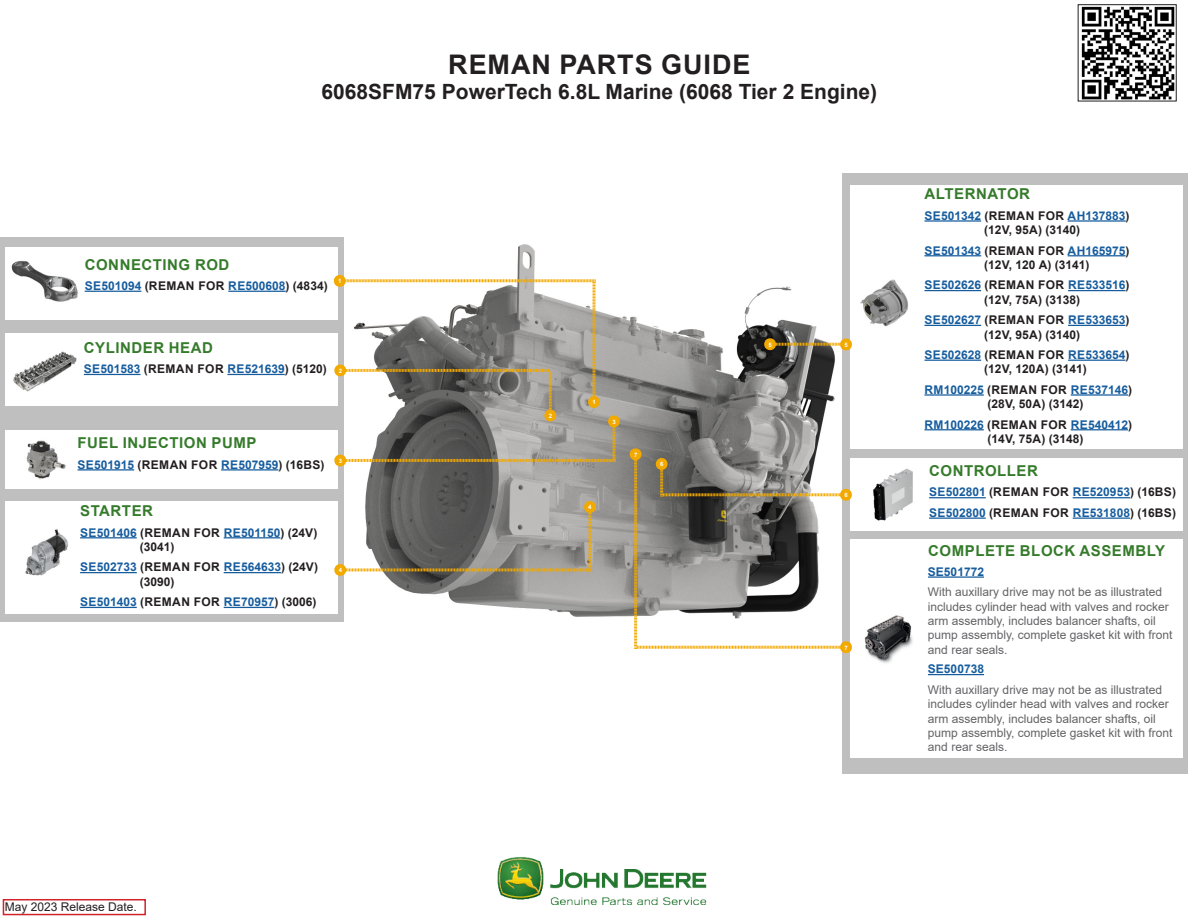
<style>
.page{position:relative;width:1188px;height:918px;background:#fff}
.page>*{position:absolute;margin:0;border:0;box-sizing:border-box;transform-origin:0 0}
.Main_bold_header{font:700 27px "Arial";letter-spacing:.035em;color:#231f20}
.Main_sub_bold_header{font:700 21px "Arial";color:#231f20}
.Filter_Name{font:700 15px "Arial";letter-spacing:.035em;color:#357b2b}
.Filter_Name-2{font:700 12px/14.4px "Arial";color:#231f20}
.Filter_Name-3{font:12px/14.4px "Arial";color:#636366}
.Filter_Name-4{font:700 12px "Arial";letter-spacing:.02em;color:#175d9e}
.Filter_Name-5{font:700 12px "Arial";color:#175d9e}
.t1{font:12px "Arial";color:#231f20}
.Replace_Copy{font:700 6px "Arial";color:#fff}
.s1{color:#231f20}
.s2{color:#175d9e}
</style>
<div class="page">
<div style="left:0;top:237px;width:344px;height:385px;background:#bfbfc0"></div>
<div style="left:842px;top:174px;width:346px;height:600px;background:#bfbfc0"></div>
<img style="left:365px;top:244px;width:470px;height:373px">
<div style="left:5px;top:430px;width:333px;height:59px;background:#fff"></div>
<hr style="left:78px;top:469px;width:56px;height:2px;background:#175d9e">
<hr style="left:221px;top:469px;width:57px;height:2px;background:#175d9e">
<img style="left:26px;top:440px;width:40px;height:40px">
<div style="left:5px;top:247px;width:333px;height:73px;background:#fff"></div>
<img style="left:11px;top:260px;width:67px;height:42px">
<hr style="left:85px;top:291px;width:56px;height:1px;background:#175d9e">
<hr style="left:228px;top:291px;width:58px;height:1px;background:#175d9e">
<div style="left:850px;top:458px;width:332px;height:73px;background:#fff"></div>
<img style="left:873px;top:468px;width:40px;height:53px">
<hr style="left:929px;top:497px;width:57px;height:1px;background:#175d9e">
<hr style="left:1073px;top:497px;width:57px;height:1px;background:#175d9e">
<hr style="left:929px;top:518px;width:57px;height:1px;background:#175d9e">
<hr style="left:1073px;top:518px;width:57px;height:1px;background:#175d9e">
<div style="left:5px;top:333px;width:333px;height:72px;background:#fff"></div>
<hr style="left:84px;top:374px;width:57px;height:1px;background:#175d9e">
<hr style="left:227px;top:374px;width:58px;height:1px;background:#175d9e">
<img style="left:13px;top:351px;width:64px;height:41px">
<div style="left:5px;top:501px;width:333px;height:112px;background:#fff"></div>
<hr style="left:80px;top:537px;width:57px;height:1px;background:#175d9e">
<hr style="left:224px;top:537px;width:56px;height:1px;background:#175d9e">
<hr style="left:80px;top:572px;width:57px;height:1px;background:#175d9e">
<hr style="left:224px;top:572px;width:57px;height:1px;background:#175d9e">
<hr style="left:80px;top:607px;width:57px;height:1px;background:#175d9e">
<hr style="left:224px;top:607px;width:50px;height:1px;background:#175d9e">
<img style="left:25px;top:529px;width:43px;height:47px">
<div style="left:850px;top:185px;width:332px;height:263px;background:#fff"></div>
<hr style="left:924px;top:220px;width:57px;height:2px;background:#175d9e">
<hr style="left:1068px;top:220px;width:58px;height:2px;background:#175d9e">
<hr style="left:924px;top:255px;width:57px;height:1px;background:#175d9e">
<hr style="left:1068px;top:255px;width:58px;height:1px;background:#175d9e">
<hr style="left:924px;top:290px;width:57px;height:1px;background:#175d9e">
<hr style="left:1068px;top:290px;width:57px;height:1px;background:#175d9e">
<hr style="left:924px;top:325px;width:57px;height:1px;background:#175d9e">
<hr style="left:1068px;top:325px;width:57px;height:1px;background:#175d9e">
<hr style="left:924px;top:360px;width:57px;height:1px;background:#175d9e">
<hr style="left:1068px;top:360px;width:57px;height:1px;background:#175d9e">
<hr style="left:924px;top:394px;width:60px;height:2px;background:#175d9e">
<hr style="left:1071px;top:394px;width:57px;height:2px;background:#175d9e">
<hr style="left:924px;top:429px;width:60px;height:1px;background:#175d9e">
<hr style="left:1071px;top:429px;width:57px;height:1px;background:#175d9e">
<img style="left:860px;top:279px;width:48px;height:48px">
<div style="left:3px;top:899px;width:143px;height:16px;background:#fff;border:2px solid #d1232a"></div>
<img style="left:497px;top:857px;width:210px;height:48px">
<img style="left:1081px;top:6px;width:94px;height:93px">
<div style="left:1078px;top:4px;width:99px;height:97px;border:1px solid #231f20"></div>
<svg style="left:762px;top:336px;width:90px;height:16px"></svg>
<svg style="left:334px;top:499px;width:262px;height:79px;background:#918d86"></svg>
<svg style="left:332px;top:273px;width:288px;height:195px"></svg>
<div style="left:850px;top:539px;width:332px;height:219px;background:#fff"></div>
<hr style="left:928px;top:576px;width:56px;height:2px;background:#175d9e">
<hr style="left:928px;top:674px;width:56px;height:1px;background:#175d9e">
<img style="left:864px;top:615px;width:49px;height:48px">
<svg style="left:628px;top:446px;width:224px;height:208px"></svg>
<p class="Main_bold_header" style="left:448px;top:45px;width:304px">REMAN PARTS GUIDE</p>
<p class="Main_sub_bold_header" style="left:322px;top:77px;width:557px">6068SFM75 PowerTech 6.8L Marine (6068 Tier 2 Engine)</p>
<p class="Filter_Name" style="left:85px;top:254px;width:146px">CONNECTING ROD</p>
<p class="Filter_Name-5" style="left:85px;top:277px;width:244px">SE501094 <span class="s1">(REMAN FOR</span> RE500608<span class="s1">) (4834)</span></p>
<p class="Replace_Copy" style="left:338px;top:277px;width:5px">1</p>
<p class="Filter_Name" style="left:84px;top:337px;width:131px">CYLINDER HEAD</p>
<p class="Filter_Name-5" style="left:84px;top:361px;width:244px">SE501583 <span class="s1">(REMAN FOR</span> RE521639<span class="s1">) (5120)</span></p>
<p class="Replace_Copy" style="left:339px;top:366px;width:5px">2</p>
<p class="Filter_Name" style="left:78px;top:432px;width:180px">FUEL INJECTION PUMP</p>
<p class="Filter_Name-4" style="left:78px;top:456px;width:249px">SE501915 <span class="s1">(REMAN FOR</span> RE507959<span class="s1">) (16BS)</span></p>
<p class="Filter_Name" style="left:80px;top:500px;width:74px">STARTER</p>
<p class="Filter_Name-2" style="left:140px;top:525px;width:179px;text-indent:-60px"><span class="s2">SE501406</span> (REMAN FOR <span class="s2">RE501150</span>) (24V) (3041)</p>
<p class="Filter_Name-2" style="left:140px;top:560px;width:180px;text-indent:-60px"><span class="s2">SE502733</span> (REMAN FOR <span class="s2">RE564633</span>) (24V) (3090)</p>
<p class="Filter_Name-2" style="left:80px;top:595px;width:238px"><span class="s2">SE501403</span> (REMAN FOR <span class="s2">RE70957</span>) (3006)</p>
<p class="Replace_Copy" style="left:339px;top:456px;width:5px">3</p>
<p class="Replace_Copy" style="left:339px;top:566px;width:5px">4</p>
<p class="Replace_Copy" style="left:549px;top:411px;width:5px">2</p>
<p class="Replace_Copy" style="left:592px;top:398px;width:5px">1</p>
<p class="Replace_Copy" style="left:612px;top:417px;width:5px">3</p>
<p class="Replace_Copy" style="left:634px;top:450px;width:5px">7</p>
<p class="Replace_Copy" style="left:588px;top:503px;width:5px">4</p>
<p class="Replace_Copy" style="left:660px;top:460px;width:5px">6</p>
<p class="Replace_Copy" style="left:769px;top:340px;width:5px">5</p>
<p class="Replace_Copy" style="left:844px;top:340px;width:5px">5</p>
<p class="Replace_Copy" style="left:844px;top:491px;width:5px">6</p>
<p class="Replace_Copy" style="left:844px;top:643px;width:5px">7</p>
<p class="Filter_Name" style="left:925px;top:183px;width:107px">ALTERNATOR</p>
<p class="Filter_Name-2" style="left:984px;top:208px;width:147px;text-indent:-60px"><span class="s2">SE501342</span> (REMAN FOR <span class="s2">AH137883</span>) (12V, 95A) (3140)</p>
<p class="Filter_Name-2" style="left:984px;top:243px;width:147px;text-indent:-60px"><span class="s2">SE501343</span> (REMAN FOR <span class="s2">AH165975</span>) (12V, 120 A) (3141)</p>
<p class="Filter_Name-2" style="left:984px;top:278px;width:147px;text-indent:-60px"><span class="s2">SE502626</span> (REMAN FOR <span class="s2">RE533516</span>) (12V, 75A) (3138)</p>
<p class="Filter_Name-2" style="left:984px;top:313px;width:147px;text-indent:-60px"><span class="s2">SE502627</span> (REMAN FOR <span class="s2">RE533653</span>) (12V, 95A) (3140)</p>
<p class="Filter_Name-2" style="left:984px;top:348px;width:147px;text-indent:-60px"><span class="s2">SE502628</span> (REMAN FOR <span class="s2">RE533654</span>) (12V, 120A) (3141)</p>
<p class="Filter_Name-2" style="left:988px;top:382px;width:146px;text-indent:-63px"><span class="s2">RM100225</span> (REMAN FOR <span class="s2">RE537146</span>) (28V, 50A) (3142)</p>
<p class="Filter_Name-2" style="left:988px;top:417px;width:146px;text-indent:-63px"><span class="s2">RM100226</span> (REMAN FOR <span class="s2">RE540412</span>) (14V, 75A) (3148)</p>
<p class="Filter_Name" style="left:929px;top:460px;width:110px">CONTROLLER</p>
<p class="Filter_Name-4" style="left:929px;top:484px;width:249px">SE502801 <span class="s1">(REMAN FOR</span> RE520953<span class="s1">) (16BS)</span></p>
<p class="Filter_Name-4" style="left:929px;top:504px;width:249px">SE502800 <span class="s1">(REMAN FOR</span> RE531808<span class="s1">) (16BS)</span></p>
<p class="Filter_Name" style="left:928px;top:540px;width:238px">COMPLETE BLOCK ASSEMBLY</p>
<p class="Filter_Name-5" style="left:928px;top:563px;width:58px">SE501772</p>
<p class="Filter_Name-3" style="left:928px;top:585px;width:246px">With auxillary drive may not be as illustrated includes cylinder head with valves and rocker arm assembly, includes balancer shafts, oil pump assembly, complete gasket kit with front and rear seals.</p>
<p class="Filter_Name-5" style="left:928px;top:661px;width:58px">SE500738</p>
<p class="Filter_Name-3" style="left:928px;top:682px;width:246px">With auxillary drive may not be as illustrated includes cylinder head with valves and rocker arm assembly, includes balancer shafts, oil pump assembly, complete gasket kit with front and rear seals.</p>
<p class="t1" style="left:5px;top:898px;width:134px">May 2023 Release Date.</p>
</div>
